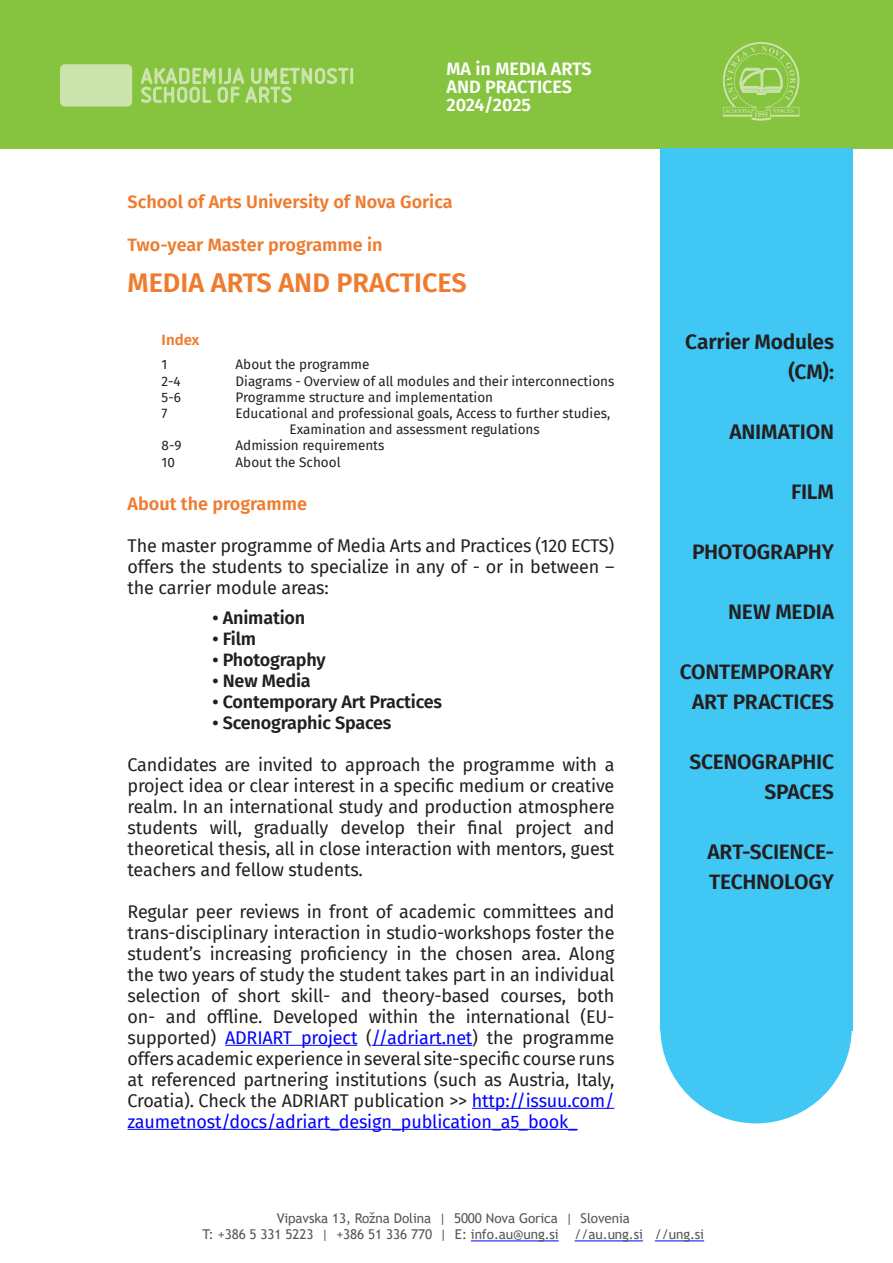
<style>
.page{position:relative;width:893px;height:1263px;background:#fff}
.page>*{position:absolute;margin:0;border:0;box-sizing:border-box;transform-origin:0 0}
.t1{font:600 27px "Fira Sans";color:#ef7b2f}
.t2{font:600 21px/30px "Fira Sans";letter-spacing:-.015em;color:#231f20;text-align:right}
.t3{font:18px/21px "Fira Sans";letter-spacing:-.01em;color:#231f20;text-align:justify}
.t4{font:600 18px "Fira Sans";letter-spacing:-.01em;color:#231f20}
.t5{font:600 18px "Fira Sans";color:#ef7b2f}
.t6{font:600 18px/18px "Fira Sans";color:#fff}
.t7{font:600 15px "Fira Sans";color:#ef7b2f}
.t8{font:13.5px/16.2px "Fira Sans";color:#231f20}
.t9{font:13.5px/16.2px "Trebuchet MS";letter-spacing:-.005em;color:#57585a;text-align:center}
.s1{color:#00f}
</style>
<div class="page">
<div style="left:0;top:0;width:893px;height:149px;background:#86c43f"></div>
<svg style="left:723px;top:42px;width:76px;height:79px"></svg>
<div style="left:60px;top:64px;width:72px;height:42px;background:#cce3ae;border-radius:5px"></div>
<svg style="left:141px;top:68px;width:212px;height:35px"></svg>
<hr style="left:471px;top:1240px;width:88px;height:1px;background:#00f">
<hr style="left:575px;top:1240px;width:68px;height:1px;background:#00f">
<hr style="left:655px;top:1240px;width:49px;height:1px;background:#00f">
<div style="left:660px;top:149px;width:192px;height:882px;background:#40c7f4"></div>
<div style="left:660px;top:932px;width:192px;height:191px;background:#40c7f4;border-radius:50%"></div>
<hr style="left:225px;top:1045px;width:132px;height:1px;background:#00f">
<hr style="left:372px;top:1045px;width:100px;height:1px;background:#00f">
<hr style="left:472px;top:1108px;width:142px;height:1px;background:#00f">
<hr style="left:128px;top:1129px;width:450px;height:1px;background:#00f">
<p class="t6" style="left:446px;top:59px;width:147px">MA in MEDIA ARTS<br>AND PRACTICES<br>2024/2025</p>
<p class="t5" style="left:128px;top:187px;width:327px">School of Arts University of Nova Gorica</p>
<p class="t5" style="left:128px;top:230px;width:256px">Two-year Master programme in</p>
<p class="t1" style="left:128px;top:261px;width:341px">MEDIA ARTS AND PRACTICES</p>
<p class="t7" style="left:162px;top:327px;width:39px">Index</p>
<p class="t8" style="left:162px;top:356px;width:7px">1</p>
<p class="t8" style="left:236px;top:356px;width:135px">About the programme</p>
<p class="t8" style="left:162px;top:372px;width:21px">2-4</p>
<p class="t8" style="left:236px;top:372px;width:380px">Diagrams - Overview of all modules and their interconnections</p>
<p class="t8" style="left:162px;top:389px;width:21px">5-6</p>
<p class="t8" style="left:236px;top:389px;width:259px">Programme structure and implementation</p>
<p class="t8" style="left:162px;top:405px;width:7px">7</p>
<p class="t8" style="left:290px;top:405px;width:322px;text-indent:-54px">Educational and professional goals, Access to further studies,<br>Examination and assessment regulations</p>
<p class="t8" style="left:162px;top:437px;width:21px">8-9</p>
<p class="t8" style="left:236px;top:437px;width:150px">Admission requirements</p>
<p class="t8" style="left:162px;top:453px;width:15px">10</p>
<p class="t8" style="left:236px;top:453px;width:107px">About the School</p>
<p class="t5" style="left:128px;top:489px;width:181px">About the programme</p>
<p class="t3" style="left:128px;top:535px;width:488px">The master programme of Media Arts and Practices (120 ECTS) offers the students to specialize in any of - or in between – the carrier module areas:</p>
<p class="t4" style="left:213px;top:603px;width:94px">• Animation</p>
<p class="t4" style="left:213px;top:624px;width:45px">• Film</p>
<p class="t4" style="left:213px;top:645px;width:115px">• Photography</p>
<p class="t4" style="left:213px;top:666px;width:100px">• New Media</p>
<p class="t4" style="left:213px;top:687px;width:231px">• Contemporary Art Practices</p>
<p class="t4" style="left:213px;top:708px;width:180px">• Scenographic Spaces</p>
<p class="t3" style="left:128px;top:754px;width:488px">Candidates are invited to approach the programme with a project idea or clear interest in a specific medium or creative realm. In an international study and production atmosphere students will, gradually develop their final project and theoretical thesis, all in close interaction with mentors, guest teachers and fellow students.</p>
<p class="t3" style="left:128px;top:901px;width:488px">Regular peer reviews in front of academic committees and trans-disciplinary interaction in studio-workshops foster the student’s increasing proficiency in the chosen area. Along the two years of study the student takes part in an individual selection of short skill- and theory-based courses, both on- and offline. Developed within the international (EU&shy;supported) <span class="s1">ADRIART project</span> (<span class="s1">//adriart.net</span>) the programme offers academic experience in several site-specific course runs at referenced partnering institutions (such as Austria, Italy, Croatia). Check the ADRIART publication &gt;&gt; <span class="s1">http://issuu.com/ zaumetnost/docs/adriart_design_publication_a5_book_</span></p>
<p class="t2" style="left:685px;top:326px;width:150px">Carrier Modules (CM):</p>
<p class="t2" style="left:729px;top:416px;width:106px">ANIMATION</p>
<p class="t2" style="left:791px;top:476px;width:44px">FILM</p>
<p class="t2" style="left:692px;top:536px;width:144px">PHOTOGRAPHY</p>
<p class="t2" style="left:728px;top:596px;width:107px">NEW MEDIA</p>
<p class="t2" style="left:680px;top:656px;width:156px;text-align:center">CONTEMPORARY<br>ART PRACTICES</p>
<p class="t2" style="left:689px;top:746px;width:146px">SCENOGRAPHIC<br>SPACES</p>
<p class="t2" style="left:707px;top:836px;width:128px;text-align:left">ART-SCIENCE-<br>TECHNOLOGY</p>
<p class="t9" style="left:203px;top:1210px;width:503px">Vipavska 13, Rožna Dolina | 5000 Nova Gorica | Slovenia<br>T: +386 5 331 5223 | +386 51 336 770 | E: info.au@ung.si //au.ung.si //ung.si</p>
</div>
